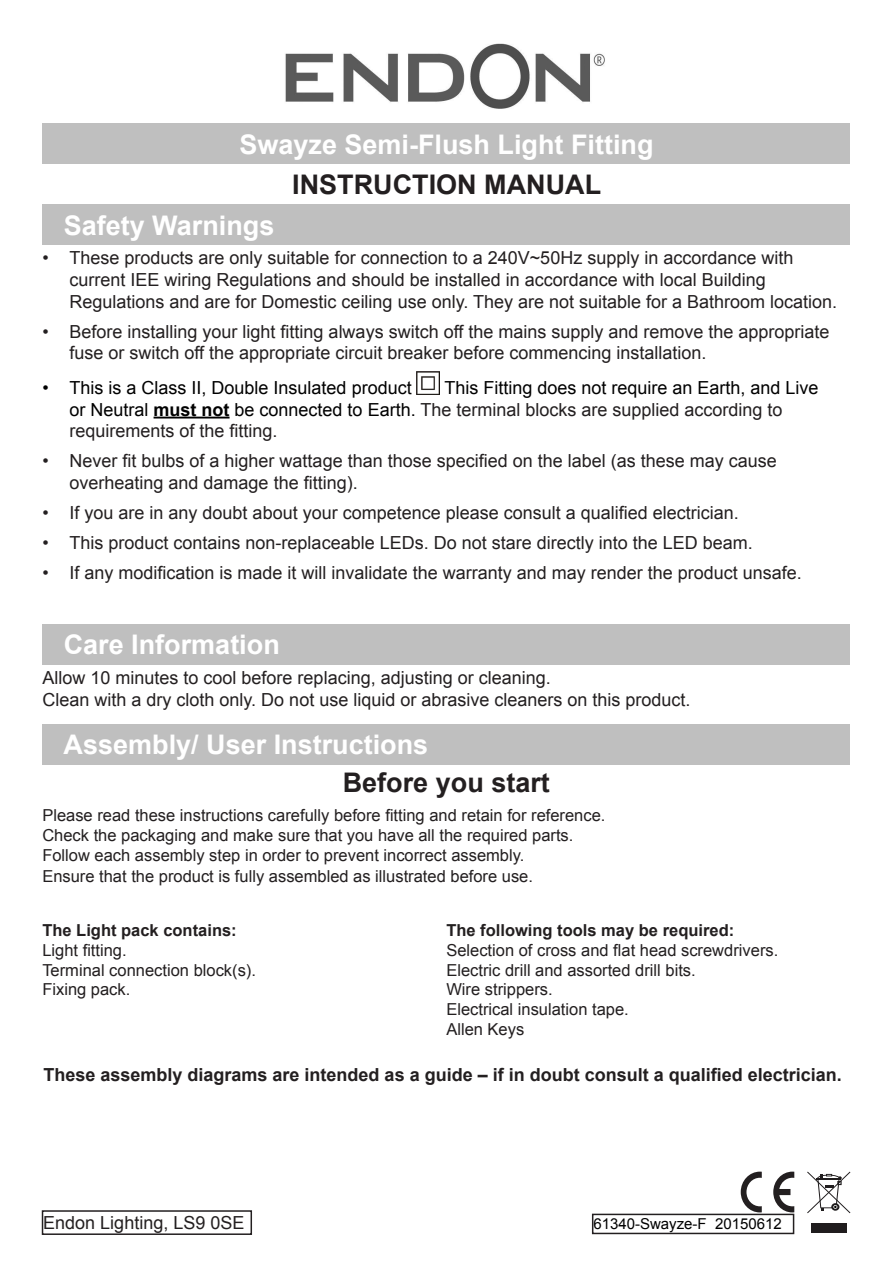
<style>
.page{position:relative;width:893px;height:1263px;background:#fff}
.page>*{position:absolute;margin:0;border:0;box-sizing:border-box;transform-origin:0 0}
.t1{font:700 27px "Arial";color:#fff}
.t2{font:700 27px "Arial";color:#231f20}
.t3{font:18px/21.6px "Arial";color:#231f20}
.t4{font:18px/21.6px "Arial";color:#000}
.t5{font:700 18px "Arial";color:#231f20}
.t6{font:16.5px/19.8px "Arial";color:#231f20}
.t7{font:700 16.5px "Arial";color:#231f20}
.t8{font:15px "Arial";color:#000}
.s1{font-weight:700}
.s2{color:#231f20}
</style>
<div class="page">
<div style="left:43px;top:123px;width:807px;height:41px;background:#bfbfbf"></div>
<div style="left:43px;top:204px;width:807px;height:41px;background:#bfbfbf"></div>
<hr style="left:154px;top:417px;width:76px;height:1px;background:#000">
<img style="left:417px;top:371px;width:22px;height:23px">
<img style="left:285px;top:43px;width:320px;height:66px">
<svg style="left:741px;top:1171px;width:21px;height:41px"></svg>
<svg style="left:773px;top:1171px;width:21px;height:41px"></svg>
<svg style="left:807px;top:1171px;width:43px;height:42px"></svg>
<div style="left:811px;top:1223px;width:36px;height:9px;background:#201d1e"></div>
<div style="left:592px;top:1214px;width:202px;height:20px;border:2px solid #231f20"></div>
<div style="left:42px;top:1210px;width:210px;height:25px;border:2px solid #231f20"></div>
<div style="left:42px;top:724px;width:808px;height:41px;background:#bfbfbf"></div>
<div style="left:43px;top:624px;width:807px;height:41px;background:#bfbfbf"></div>
<h1 class="t1" style="left:239px;top:126px;width:416px">Swayze Semi-Flush Light Fitting</h1>
<h1 class="t1" style="left:64px;top:207px;width:212px">Safety Warnings</h1>
<h1 class="t2" style="left:292px;top:167px;width:310px">INSTRUCTION MANUAL</h1>
<p class="t3" style="left:70px;top:247px;width:769px;text-indent:-27px">• These products are only suitable for connection to a 240V~50Hz supply in accordance with current IEE wiring Regulations and should be installed in accordance with local Building<br>Regulations and are for Domestic ceiling use only. They are not suitable for a Bathroom location.</p>
<p class="t3" style="left:70px;top:321px;width:762px;text-indent:-27px">• Before installing your light fitting always switch off the mains supply and remove the appropriate fuse or switch off the appropriate circuit breaker before commencing installation.</p>
<p class="t4" style="left:43px;top:377px;width:371px">• This is a Class II, Double Insulated product</p>
<p class="t4" style="left:70px;top:377px;width:750px;text-indent:375px">This Fitting does not require an Earth, and Live or Neutral <span class="s1">must not</span> be connected to Earth. <span class="s2">The terminal blocks are supplied according to requirements of the fitting.</span></p>
<p class="t3" style="left:70px;top:450px;width:709px;text-indent:-27px">• Never fit bulbs of a higher wattage than those specified on the label (as these may cause overheating and damage the fitting).</p>
<p class="t3" style="left:43px;top:502px;width:698px">• If you are in any doubt about your competence please consult a qualified electrician.</p>
<p class="t3" style="left:43px;top:532px;width:712px">• This product contains non-replaceable LEDs. Do not stare directly into the LED beam.</p>
<p class="t3" style="left:43px;top:562px;width:761px">• If any modification is made it will invalidate the warranty and may render the product unsafe.</p>
<h1 class="t1" style="left:64px;top:627px;width:218px">Care Information</h1>
<p class="t3" style="left:43px;top:667px;width:649px">Allow 10 minutes to cool before replacing, adjusting or cleaning.<br>Clean with a dry cloth only. Do not use liquid or abrasive cleaners on this product.</p>
<h1 class="t1" style="left:64px;top:727px;width:366px">Assembly/ User Instructions</h1>
<h1 class="t2" style="left:343px;top:764px;width:209px">Before you start</h1>
<p class="t6" style="left:42px;top:805px;width:565px">Please read these instructions carefully before fitting and retain for reference.<br>Check the packaging and make sure that you have all the required parts.<br>Follow each assembly step in order to prevent incorrect assembly.</p>
<p class="t6" style="left:42px;top:867px;width:492px">Ensure that the product is fully assembled as illustrated before use.</p>
<p class="t7" style="left:42px;top:919px;width:196px">The Light pack contains:</p>
<p class="t6" style="left:42px;top:940px;width:215px">Light fitting.<br>Terminal connection block(s).<br>Fixing pack.</p>
<p class="t7" style="left:446px;top:919px;width:289px">The following tools may be required:</p>
<p class="t6" style="left:446px;top:940px;width:333px">Selection of cross and flat head screwdrivers.<br>Electric drill and assorted drill bits.<br>Wire strippers.<br>Electrical insulation tape.<br>Allen Keys</p>
<p class="t5" style="left:43px;top:1062px;width:800px">These assembly diagrams are intended as a guide – if in doubt consult a qualified electrician.</p>
<p class="t3" style="left:43px;top:1212px;width:203px">Endon Lighting, LS9 0SE</p>
<p class="t8" style="left:593px;top:1214px;width:190px">61340-Swayze-F 20150612</p>
</div>
